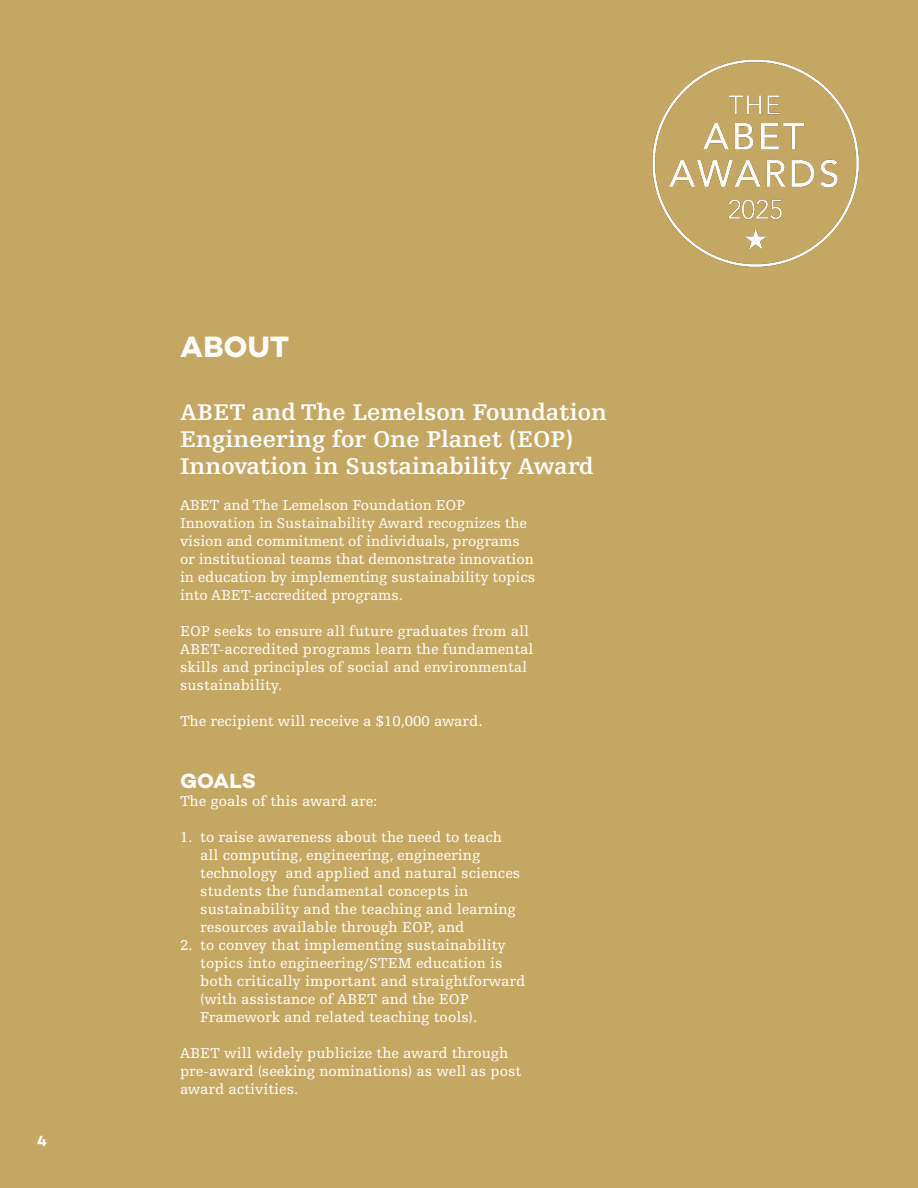
<style>
.page{position:relative;width:918px;height:1188px;background:#c4a762}
.page>*{position:absolute;margin:0;border:0;box-sizing:border-box;transform-origin:0 0}
.t1{font:700 30px "Campton";letter-spacing:.005em;color:#fff}
.t2{font:700 24px/27px "Egyptienne FLT Std";color:#fff}
.t3{font:700 21px "Campton";letter-spacing:.005em;color:#fff}
.t4{font:15px/18px "Egyptienne FLT Std";color:#fff}
.t5{font:700 15px "Campton";color:#fff}
</style>
<div class="page">
<img style="left:652px;top:59px;width:207px;height:208px">
<p class="t5" style="left:37px;top:1132px;width:11px">4</p>
<h1 class="t1" style="left:180px;top:328px;width:111px">ABOUT</h1>
<h2 class="t2" style="left:180px;top:399px;width:429px">ABET and The Lemelson Foundation<br>Engineering for One Planet (EOP)<br>Innovation in Sustainability Award</h2>
<p class="t4" style="left:180px;top:497px;width:357px">ABET and The Lemelson Foundation EOP Innovation in Sustainability Award recognizes the vision and commitment of individuals, programs or institutional teams that demonstrate innovation in education by implementing sustainability topics into ABET-accredited programs.</p>
<p class="t4" style="left:180px;top:623px;width:355px">EOP seeks to ensure all future graduates from all ABET-accredited programs learn the fundamental skills and principles of social and environmental sustainability.</p>
<p class="t4" style="left:180px;top:713px;width:304px">The recipient will receive a $10,000 award.</p>
<h3 class="t3" style="left:180px;top:767px;width:77px">GOALS</h3>
<p class="t4" style="left:180px;top:792px;width:199px">The goals of this award are:</p>
<p class="t4" style="left:200px;top:828px;width:322px;text-indent:-20px">1. to raise awareness about the need to teach all computing, engineering, engineering technology and applied and natural sciences students the fundamental concepts in sustainability and the teaching and learning resources available through EOP, and</p>
<p class="t4" style="left:200px;top:936px;width:327px;text-indent:-20px">2. to convey that implementing sustainability topics into engineering/STEM education is both critically important and straightforward (with assistance of ABET and the EOP Framework and related teaching tools).</p>
<p class="t4" style="left:180px;top:1044px;width:343px">ABET will widely publicize the award through pre-award (seeking nominations) as well as post award activities.</p>
</div>
